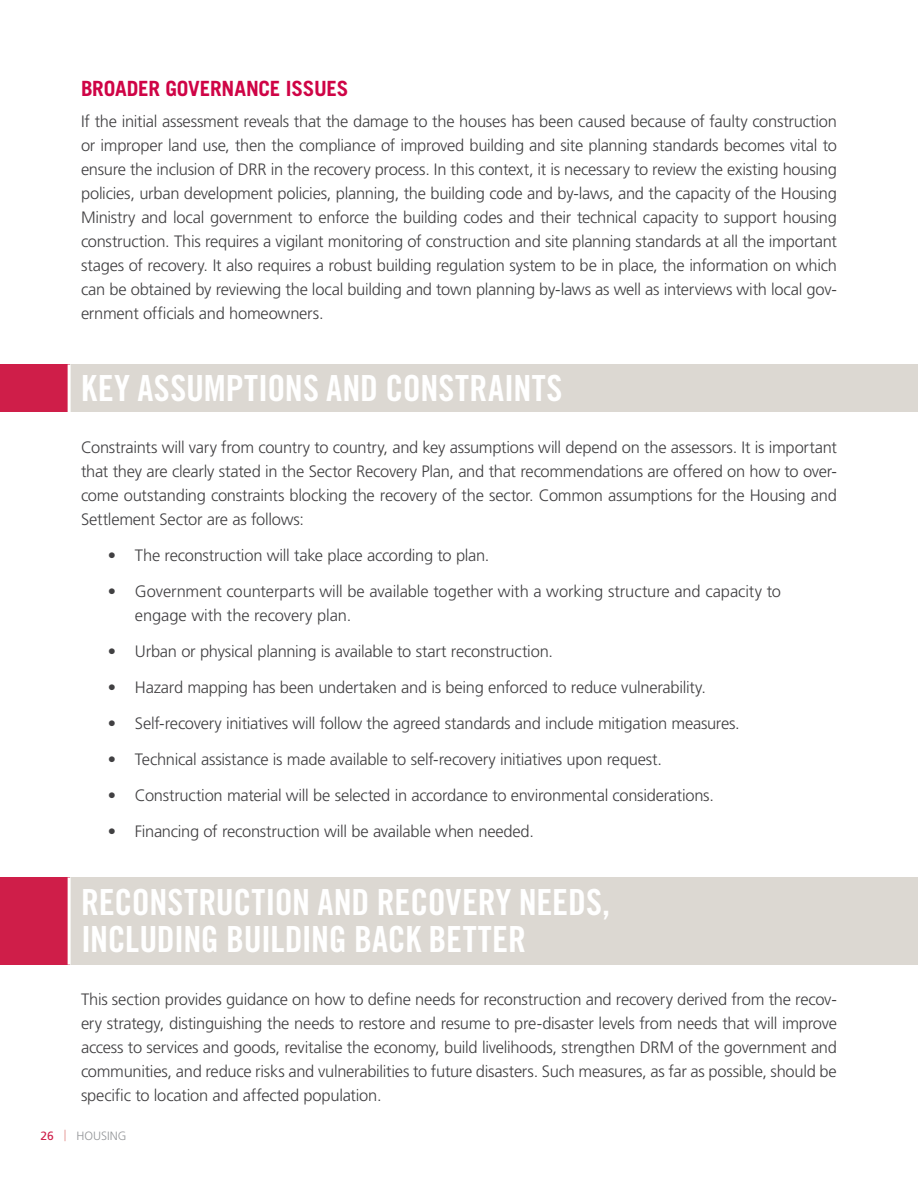
<style>
.page{position:relative;width:918px;height:1188px;background:#fff}
.page>*{position:absolute;margin:0;border:0;box-sizing:border-box;transform-origin:0 0}
.t1{font:36px/37.5px "Trade Gothic LT Std Bd Cn 20";letter-spacing:-.005em;color:#fff}
.t2{font:700 21px "Trade Gothic LT Std";letter-spacing:-.015em;color:#cf0446}
.t3{font:300 16.5px/24px "Frutiger";letter-spacing:-.015em;color:#414042;text-align:justify}
.t4{font:300 12px "Frutiger";color:#939598}
.s1{font-weight:400;color:#cf1e49}
.s2{font-size:15px;color:#e3918e}
</style>
<div class="page">
<div style="left:56px;top:878px;width:862px;height:87px;background:#dcd8d2"></div>
<div style="left:0;top:878px;width:69px;height:87px;background:#cf1e49"></div>
<hr style="left:68px;top:878px;width:3px;height:87px;background:#fff">
<div style="left:70px;top:364px;width:848px;height:48px;background:#dcd8d2"></div>
<div style="left:0;top:364px;width:69px;height:48px;background:#cf1e49"></div>
<hr style="left:68px;top:365px;width:3px;height:47px;background:#fff">
<p class="t2" style="left:81px;top:76px;width:269px">BROADER GOVERNANCE ISSUES</p>
<p class="t3" style="left:81px;top:109px;width:758px">If the initial assessment reveals that the damage to the houses has been caused because of faulty construction or improper land use, then the compliance of improved building and site planning standards becomes vital to ensure the inclusion of DRR in the recovery process. In this context, it is necessary to review the existing housing policies, urban development policies, planning, the building code and by-laws, and the capacity of the Housing Ministry and local government to enforce the building codes and their technical capacity to support housing construction. This requires a vigilant monitoring of construction and site planning standards at all the important stages of recovery. It also requires a robust building regulation system to be in place, the information on which can be obtained by reviewing the local building and town planning by-laws as well as interviews with local gov&shy;ernment officials and homeowners.</p>
<h1 class="t1" style="left:81px;top:369px;width:483px">KEY ASSUMPTIONS AND CONSTRAINTS</h1>
<p class="t3" style="left:81px;top:435px;width:757px">Constraints will vary from country to country, and key assumptions will depend on the assessors. It is important that they are clearly stated in the Sector Recovery Plan, and that recommendations are offered on how to over&shy;come outstanding constraints blocking the recovery of the sector. Common assumptions for the Housing and Settlement Sector are as follows:</p>
<p class="t3" style="left:108px;top:543px;width:383px">• The reconstruction will take place according to plan.</p>
<p class="t3" style="left:135px;top:579px;width:648px;text-indent:-27px">• Government counterparts will be available together with a working structure and capacity to engage with the recovery plan.</p>
<p class="t3" style="left:108px;top:639px;width:447px">• Urban or physical planning is available to start reconstruction.</p>
<p class="t3" style="left:108px;top:675px;width:600px">• Hazard mapping has been undertaken and is being enforced to reduce vulnerability.</p>
<p class="t3" style="left:108px;top:711px;width:633px">• Self-recovery initiatives will follow the agreed standards and include mitigation measures.</p>
<p class="t3" style="left:108px;top:747px;width:556px">• Technical assistance is made available to self-recovery initiatives upon request.</p>
<p class="t3" style="left:108px;top:783px;width:608px">• Construction material will be selected in accordance to environmental considerations.</p>
<p class="t3" style="left:108px;top:819px;width:428px">• Financing of reconstruction will be available when needed.</p>
<h1 class="t1" style="left:81px;top:883px;width:531px">RECONSTRUCTION AND RECOVERY NEEDS,<br>INCLUDING BUILDING BACK BETTER</h1>
<p class="t3" style="left:81px;top:988px;width:758px">This section provides guidance on how to define needs for reconstruction and recovery derived from the recov&shy;ery strategy, distinguishing the needs to restore and resume to pre-disaster levels from needs that will improve access to services and goods, revitalise the economy, build livelihoods, strengthen DRM of the government and communities, and reduce risks and vulnerabilities to future disasters. Such measures, as far as possible, should be specific to location and affected population.</p>
<p class="t4" style="left:40px;top:1129px;width:88px"><span class="s1">26</span> <span class="s2">|</span> HOUSING</p>
</div>
